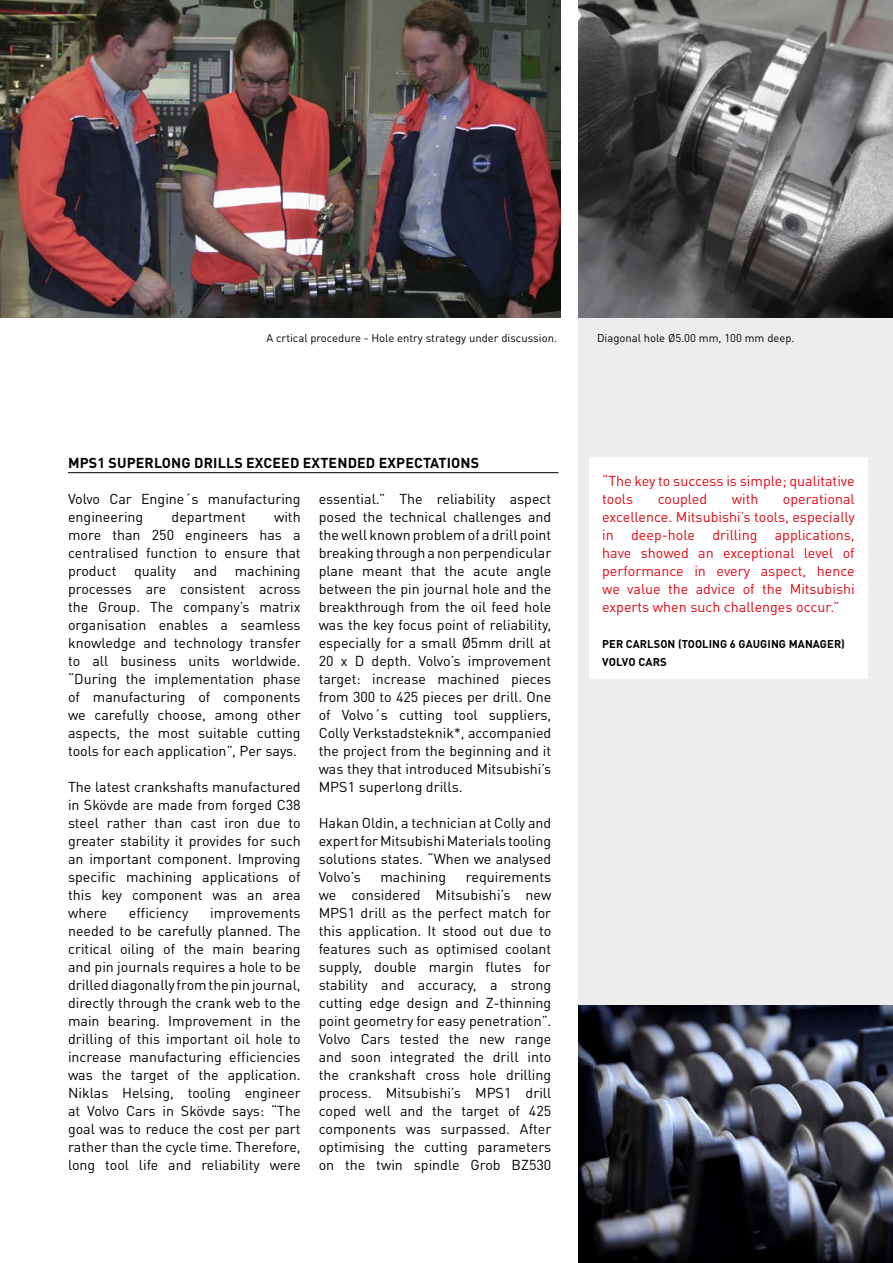
<style>
.page{position:relative;width:893px;height:1263px;background:#fff}
.page>*{position:absolute;margin:0;border:0;box-sizing:border-box;transform-origin:0 0}
.t1{font:14.25px/18px "DIN Pro";color:#000;text-align:justify}
.MSS1_Copytext-9_5-BA{font:14.25px/18px "DIN Pro";color:#e30613}
.MSS1_Copytext-Headli{font:700 14.25px "DIN Pro";letter-spacing:.01em;color:#000}
.MSS1_Copytext-Small{font:11.25px "DIN Pro";color:#000}
.MSS1_Copytext-Small-2{font:700 11.25px "DIN Pro";letter-spacing:.01em;color:#000}
</style>
<div class="page">
<div style="left:579px;top:317px;width:314px;height:946px;background:#ededed"></div>
<img style="left:579px;top:0;width:314px;height:317px">
<img style="left:0;top:0;width:561px;height:317px">
<img style="left:579px;top:1005px;width:314px;height:258px">
<hr style="left:68px;top:472px;width:490px;height:1px;background:#000">
<div style="left:589px;top:457px;width:278px;height:222px;background:#fff"></div>
<p class="MSS1_Copytext-Small" style="left:266px;top:329px;width:292px">A crtical procedure - Hole entry strategy under discussion.</p>
<p class="MSS1_Copytext-Small" style="left:597px;top:329px;width:199px">Diagonal hole Ø5.00 mm, 100 mm deep.</p>
<p class="MSS1_Copytext-Headli" style="left:68px;top:451px;width:413px">MPS1 SUPERLONG DRILLS EXCEED EXTENDED EXPECTATIONS</p>
<p class="t1" style="left:68px;top:488px;width:234px">Volvo Car Engine´s manufacturing engineering</p>
<p class="t1" style="left:68px;top:506px;width:234px;text-indent:206px">with more than 250 engineers has a centralised function to ensure that product quality and machining processes are consistent across the Group. The company’s matrix organisation enables a seamless knowledge and technology transfer to all business units worldwide. “During the implementation phase of manufacturing of components we carefully choose, among other aspects, the most suitable cutting tools for each application”, Per says.</p>
<p class="t1" style="left:68px;top:776px;width:234px">The latest crankshafts manufactured in Skövde are made from forged C38 steel rather than cast iron due to greater stability it provides for such an important component. Improving specific machining applications of this key component was an area where</p>
<p class="t1" style="left:172px;top:506px;width:76px">department</p>
<p class="t1" style="left:129px;top:902px;width:61px">efficiency</p>
<p class="t1" style="left:68px;top:902px;width:234px;text-indent:142px">improvements needed to be carefully planned. The critical oiling of the main bearing and pin journals requires a hole to be drilled diagonally from the pin journal, directly through the crank web to the main bearing. Improvement in the drilling of this important oil hole to increase manufacturing efficiencies was the target of the application.<br>Niklas Helsing, tooling engineer at Volvo Cars in Skövde says: “The goal was to reduce the cost per part rather than the cycle time. Therefore, long tool life and reliability were</p>
<p class="t1" style="left:319px;top:488px;width:234px">essential.” The reliability aspect posed the technical challenges and the well known problem of a drill point breaking through a non perpendicular plane meant that the acute angle between the pin journal hole and the breakthrough from the oil feed hole was the key focus point of reliability, especially for a small Ø5mm drill at 20 x D depth. Volvo’s improvement target: increase machined pieces from 300 to 425 pieces per drill. One of Volvo´s cutting tool suppliers, Colly Verkstadsteknik*, accompanied the project from the beginning and it was they that introduced Mitsubishi’s MPS1 superlong drills.</p>
<p class="t1" style="left:319px;top:812px;width:234px">Hakan Oldin, a technician at Colly and expert for Mitsubishi Materials tooling solutions states. “When we analysed Volvo’s</p>
<p class="t1" style="left:319px;top:866px;width:234px;text-indent:147px">requirements we considered Mitsubishi’s new MPS1 drill as the perfect match for this application. It stood out due to features such as optimised coolant supply, double margin flutes for stability and accuracy, a strong cutting edge design and Z-thinning point geometry for easy penetration”.<br>Volvo Cars tested the new range and soon integrated the drill into the crankshaft cross hole drilling process. Mitsubishi’s MPS1 drill coped well and the target of 425 components was surpassed. After optimising the cutting parameters on the twin spindle Grob BZ530</p>
<p class="t1" style="left:380px;top:866px;width:67px">machining</p>
<p class="MSS1_Copytext-9_5-BA" style="left:602px;top:470px;width:254px">“The key to success is simple; qualitative tools</p>
<p class="MSS1_Copytext-9_5-BA" style="left:602px;top:488px;width:254px;text-align:justify;text-indent:181px">operational excellence. Mitsubishi’s tools, especially in deep-hole drilling applications, have showed an exceptional level of performance in every aspect, hence we value the advice of the Mitsubishi experts when such challenges occur.”</p>
<p class="MSS1_Copytext-Small-2" style="left:602px;top:635px;width:244px">PER CARLSON (TOOLING 6 GAUGING MANAGER)</p>
<p class="MSS1_Copytext-Small-2" style="left:602px;top:653px;width:66px">VOLVO CARS</p>
<p class="MSS1_Copytext-9_5-BA" style="left:658px;top:488px;width:51px">coupled</p>
<p class="MSS1_Copytext-9_5-BA" style="left:732px;top:488px;width:28px">with</p>
</div>
